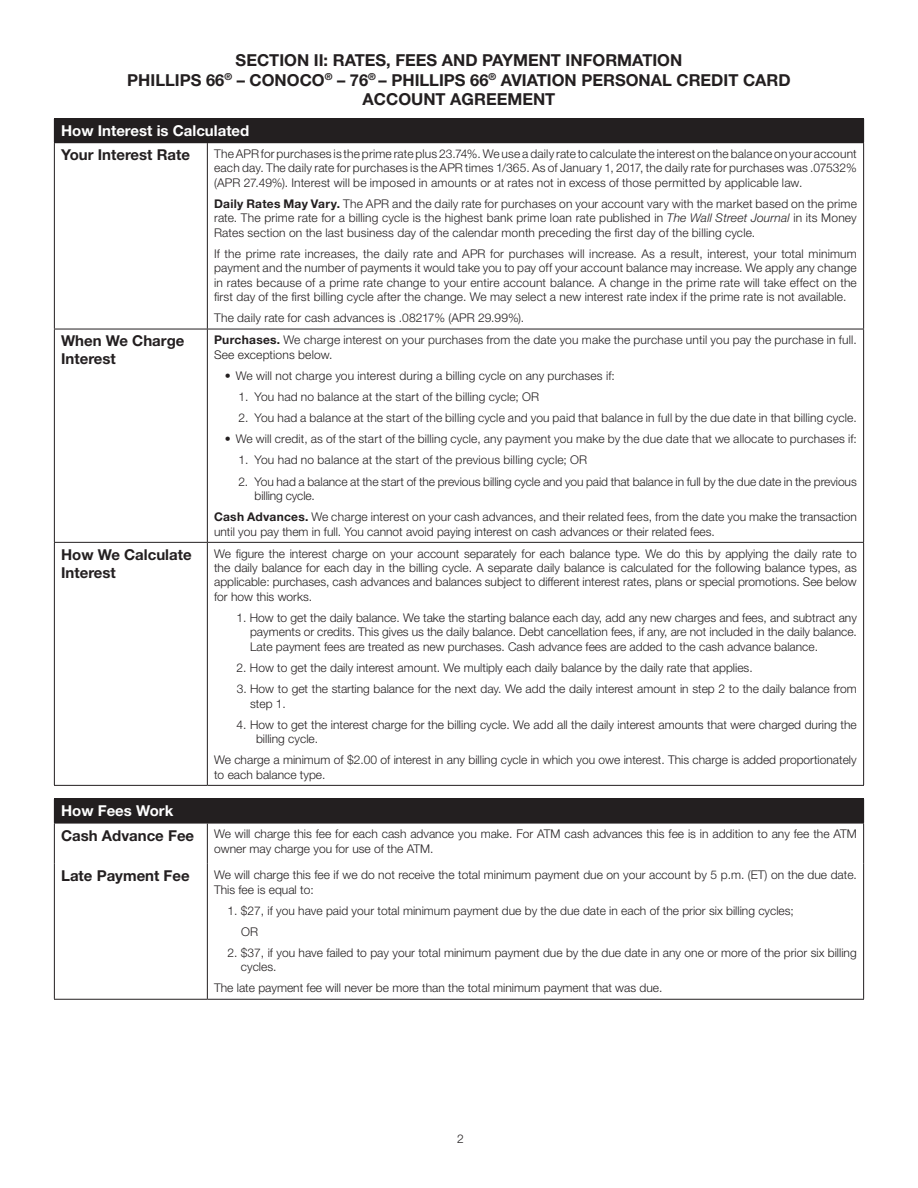
<style>
.page{position:relative;width:918px;height:1188px;background:#fff}
.page>*{position:absolute;margin:0;border:0;box-sizing:border-box;transform-origin:0 0}
.t1{font:700 16.5px/19.8px "Helvetica Neue LT Std";color:#231f20;text-align:center}
.t2{font:700 15px/18px "Helvetica Neue LT Std";color:#231f20}
.t3{font:700 15px "Helvetica Neue LT Std";color:#fff}
.t4{font:300 12px/14.4px "Helvetica Neue LT Std";color:#231f20}
.s1{font-weight:700}
.s2{font-style:italic}
</style>
<div class="page">
<div style="left:54px;top:119px;width:810px;height:24px;background:#231f20"></div>
<hr style="left:54px;top:118px;width:153px;height:1px;background:#231f20">
<hr style="left:207px;top:118px;width:657px;height:1px;background:#231f20">
<hr style="left:54px;top:143px;width:1px;height:186px;background:#231f20">
<hr style="left:207px;top:143px;width:1px;height:186px;background:#231f20">
<hr style="left:863px;top:143px;width:1px;height:186px;background:#231f20">
<hr style="left:54px;top:329px;width:153px;height:1px;background:#231f20">
<hr style="left:54px;top:329px;width:1px;height:213px;background:#231f20">
<hr style="left:207px;top:329px;width:657px;height:1px;background:#231f20">
<hr style="left:207px;top:329px;width:1px;height:213px;background:#231f20">
<hr style="left:863px;top:329px;width:1px;height:213px;background:#231f20">
<hr style="left:54px;top:542px;width:153px;height:1px;background:#231f20">
<hr style="left:54px;top:543px;width:1px;height:242px;background:#231f20">
<hr style="left:207px;top:542px;width:657px;height:1px;background:#231f20">
<hr style="left:207px;top:543px;width:1px;height:242px;background:#231f20">
<hr style="left:863px;top:543px;width:1px;height:242px;background:#231f20">
<hr style="left:54px;top:785px;width:153px;height:1px;background:#231f20">
<hr style="left:207px;top:785px;width:657px;height:1px;background:#231f20">
<div style="left:54px;top:799px;width:810px;height:24px;background:#231f20"></div>
<hr style="left:54px;top:798px;width:153px;height:1px;background:#231f20">
<hr style="left:207px;top:798px;width:657px;height:1px;background:#231f20">
<hr style="left:54px;top:823px;width:153px;height:1px;background:#231f20">
<hr style="left:54px;top:823px;width:1px;height:41px;background:#231f20">
<hr style="left:207px;top:823px;width:657px;height:1px;background:#231f20">
<hr style="left:207px;top:823px;width:1px;height:41px;background:#231f20">
<hr style="left:863px;top:823px;width:1px;height:41px;background:#231f20">
<hr style="left:54px;top:864px;width:1px;height:135px;background:#231f20">
<hr style="left:207px;top:864px;width:1px;height:135px;background:#231f20">
<hr style="left:863px;top:864px;width:1px;height:135px;background:#231f20">
<hr style="left:54px;top:999px;width:153px;height:1px;background:#231f20">
<hr style="left:207px;top:999px;width:657px;height:1px;background:#231f20">
<h1 class="t1" style="left:127px;top:50px;width:665px">SECTION II: RATES, FEES AND PAYMENT INFORMATION<br>PHILLIPS 66<sup>®</sup> – CONOCO<sup>®</sup> – 76<sup>®</sup> – PHILLIPS 66<sup>®</sup> AVIATION PERSONAL CREDIT CARD<br>ACCOUNT AGREEMENT</h1>
<p class="t3" style="left:61px;top:121px;width:190px">How Interest is Calculated</p>
<p class="t2" style="left:61px;top:145px;width:130px">Your Interest Rate</p>
<p class="t4" style="left:214px;top:146px;width:644px;text-align:justify">The APR for purchases is the prime rate plus 23.74%. We use a daily rate to calculate the interest on the balance on your account each day. The daily rate for purchases is the APR times 1/365. As of January 1, 2017, the daily rate for purchases was .07532% (APR 27.49%). Interest will be imposed in amounts or at rates not in excess of those permitted by applicable law.</p>
<p class="t4" style="left:214px;top:196px;width:644px;text-align:justify"><span class="s1">Daily Rates May Vary.</span> The APR and the daily rate for purchases on your account vary with the market based on the prime rate. The prime rate for a billing cycle is the highest bank prime loan rate published in <span class="s2">The Wall Street Journal</span> in its Money Rates section on the last business day of the calendar month preceding the first day of the billing cycle.</p>
<p class="t4" style="left:214px;top:246px;width:644px;text-align:justify">If the prime rate increases, the daily rate and APR for purchases will increase. As a result, interest, your total minimum payment and the number of payments it would take you to pay off your account balance may increase. We apply any change in rates because of a prime rate change to your entire account balance. A change in the prime rate will take effect on the first day of the first billing cycle after the change. We may select a new interest rate index if the prime rate is not available.</p>
<p class="t4" style="left:214px;top:311px;width:312px">The daily rate for cash advances is .08217% (APR 29.99%).</p>
<p class="t2" style="left:61px;top:332px;width:125px">When We Charge<br>Interest</p>
<p class="t4" style="left:214px;top:333px;width:644px"><span class="s1">Purchases.</span> We charge interest on your purchases from the date you make the purchase until you pay the purchase in full.<br>See exceptions below.</p>
<p class="t4" style="left:225px;top:368px;width:392px">• We will not charge you interest during a billing cycle on any purchases if:</p>
<p class="t4" style="left:238px;top:389px;width:302px">1. You had no balance at the start of the billing cycle; OR</p>
<p class="t4" style="left:238px;top:410px;width:620px">2. You had a balance at the start of the billing cycle and you paid that balance in full by the due date in that billing cycle.</p>
<p class="t4" style="left:225px;top:432px;width:634px">• We will credit, as of the start of the billing cycle, any payment you make by the due date that we allocate to purchases if:</p>
<p class="t4" style="left:238px;top:453px;width:350px">1. You had no balance at the start of the previous billing cycle; OR</p>
<p class="t4" style="left:255px;top:474px;width:604px;text-indent:-16px">2. You had a balance at the start of the previous billing cycle and you paid that balance in full by the due date in the previous billing cycle.</p>
<p class="t4" style="left:214px;top:509px;width:644px"><span class="s1">Cash Advances.</span> We charge interest on your cash advances, and their related fees, from the date you make the transaction until you pay them in full. You cannot avoid paying interest on cash advances or their related fees.</p>
<p class="t2" style="left:61px;top:545px;width:132px">How We Calculate<br>Interest</p>
<p class="t4" style="left:214px;top:546px;width:644px;text-align:justify">We figure the interest charge on your account separately for each balance type. We do this by applying the daily rate to the daily balance for each day in the billing cycle. A separate daily balance is calculated for the following balance types, as applicable: purchases, cash advances and balances subject to different interest rates, plans or special promotions. See below for how this works.</p>
<p class="t4" style="left:250px;top:610px;width:608px;text-align:justify;text-indent:-14px">1. How to get the daily balance. We take the starting balance each day, add any new charges and fees, and subtract any payments or credits. This gives us the daily balance. Debt cancellation fees, if any, are not included in the daily balance.<br>Late payment fees are treated as new purchases. Cash advance fees are added to the cash advance balance.</p>
<p class="t4" style="left:237px;top:660px;width:518px">2. How to get the daily interest amount. We multiply each daily balance by the daily rate that applies.</p>
<p class="t4" style="left:250px;top:681px;width:608px;text-indent:-13px">3. How to get the starting balance for the next day. We add the daily interest amount in step 2 to the daily balance from step 1.</p>
<p class="t4" style="left:256px;top:717px;width:602px;text-indent:-20px">4. How to get the interest charge for the billing cycle. We add all the daily interest amounts that were charged during the billing cycle.</p>
<p class="t4" style="left:214px;top:752px;width:644px">We charge a minimum of $2.00 of interest in any billing cycle in which you owe interest. This charge is added proportionately to each balance type.</p>
<p class="t3" style="left:61px;top:802px;width:114px">How Fees Work</p>
<p class="t2" style="left:61px;top:826px;width:135px">Cash Advance Fee</p>
<p class="t4" style="left:214px;top:827px;width:644px">We will charge this fee for each cash advance you make. For ATM cash advances this fee is in addition to any fee the ATM owner may charge you for use of the ATM.</p>
<p class="t2" style="left:61px;top:867px;width:130px">Late Payment Fee</p>
<p class="t4" style="left:214px;top:867px;width:644px">We will charge this fee if we do not receive the total minimum payment due on your account by 5 p.m. (ET) on the due date.<br>This fee is equal to:</p>
<p class="t4" style="left:241px;top:900px;width:554px;line-height:21.1px;text-indent:-14px">1. $27, if you have paid your total minimum payment due by the due date in each of the prior six billing cycles;<br>OR</p>
<p class="t4" style="left:241px;top:945px;width:617px;text-indent:-13px">2. $37, if you have failed to pay your total minimum payment due by the due date in any one or more of the prior six billing cycles.</p>
<p class="t4" style="left:214px;top:981px;width:450px">The late payment fee will never be more than the total minimum payment that was due.</p>
<p class="t4" style="left:457px;top:1131px;width:8px">2</p>
</div>
